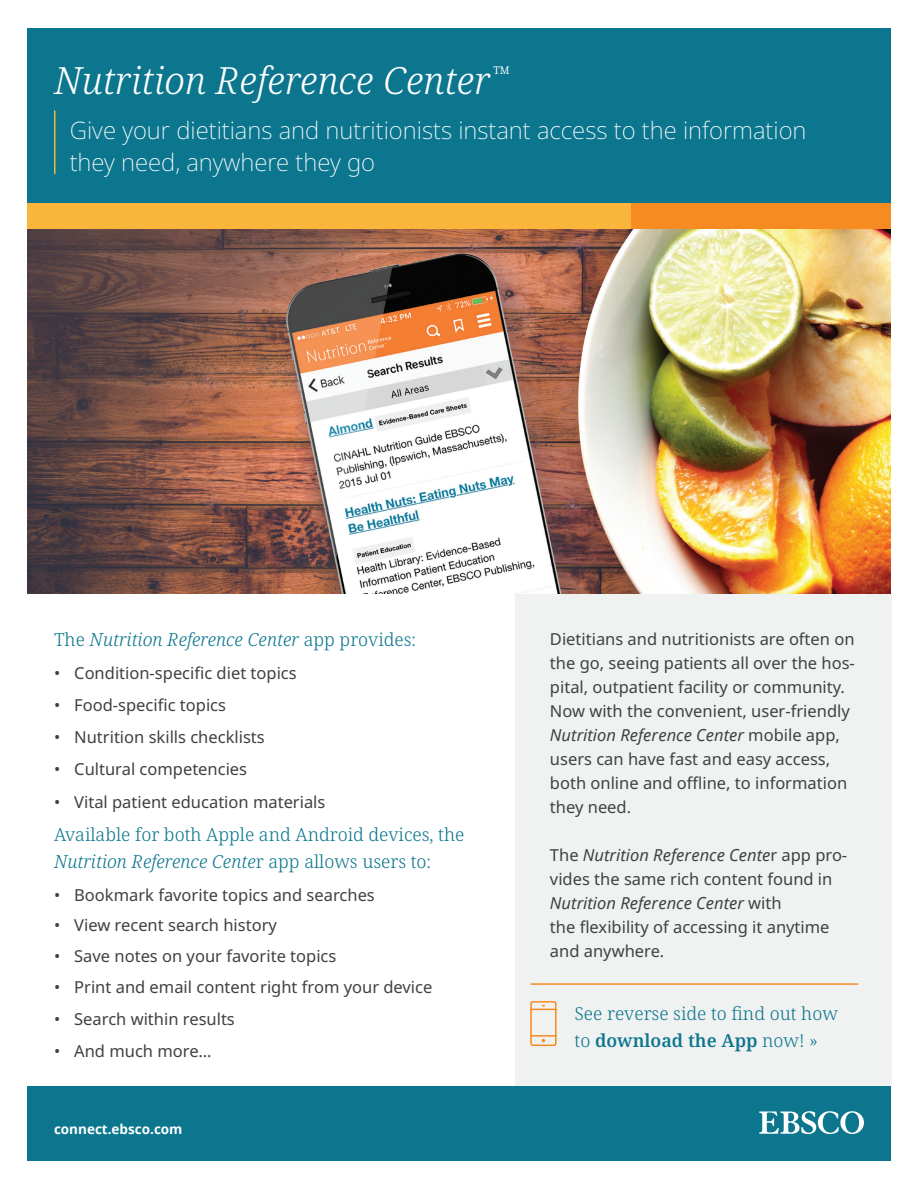
<style>
.page{position:relative;width:918px;height:1188px;background:#fff}
.page>*{position:absolute;margin:0;border:0;box-sizing:border-box;transform-origin:0 0}
.t1{font:italic 300 37.5px "Noto Serif";color:#fff}
.t2{font:200 24px "Noto Sans";color:#fff}
.t3{font:300 18px/27px "Noto Serif";color:#0b768e}
.t4{font:italic 300 18px "Noto Serif";color:#0b768e}
.Bullets_12_20{font:16.5px/24px "Noto Sans";color:#3e4043}
.t5{font:700 13.5px "Noto Sans";color:#fff}
.s1{font-style:normal}
.s2{font-style:italic}
.s3{font-weight:600}
</style>
<div class="page">
<div style="left:27px;top:28px;width:864px;height:211px;background:#0b768e"></div>
<img style="left:27px;top:229px;width:864px;height:365px">
<div style="left:27px;top:203px;width:605px;height:26px;background:#fab63b"></div>
<div style="left:632px;top:203px;width:259px;height:26px;background:#f68b22"></div>
<hr style="left:54px;top:111px;width:2px;height:63px;background:#fab63b">
<div style="left:515px;top:594px;width:377px;height:492px;background:#f0f1f1"></div>
<svg style="left:530px;top:1001px;width:27px;height:46px"></svg>
<hr style="left:531px;top:983px;width:327px;height:2px;background:#f68b22">
<div style="left:28px;top:1086px;width:863px;height:75px;background:#0b768e"></div>
<svg style="left:759px;top:1111px;width:105px;height:23px"></svg>
<h1 class="t1" style="left:54px;top:55px;width:456px">Nutrition Reference Center<sup>™</sup></h1>
<h2 class="t2" style="left:70px;top:114px;width:738px">Give your dietitians and nutritionists instant access to the information</h2>
<h2 class="t2" style="left:70px;top:145px;width:307px">they need, anywhere they go</h2>
<h3 class="t4" style="left:54px;top:628px;width:364px"><span class="s1">The</span> Nutrition Reference Center <span class="s1">app provides:</span></h3>
<p class="Bullets_12_20" style="left:54px;top:661px;width:244px">• Condition-specific diet topics</p>
<p class="Bullets_12_20" style="left:54px;top:693px;width:174px">• Food-specific topics</p>
<p class="Bullets_12_20" style="left:54px;top:726px;width:212px">• Nutrition skills checklists</p>
<p class="Bullets_12_20" style="left:54px;top:758px;width:195px">• Cultural competencies</p>
<p class="Bullets_12_20" style="left:54px;top:790px;width:273px">• Vital patient education materials</p>
<h3 class="t3" style="left:54px;top:822px;width:412px">Available for both Apple and Android devices, the<br><span class="s2">Nutrition Reference Cente</span>r app allows users to:</h3>
<p class="Bullets_12_20" style="left:54px;top:883px;width:322px">• Bookmark favorite topics and searches</p>
<p class="Bullets_12_20" style="left:54px;top:914px;width:224px">• View recent search history</p>
<p class="Bullets_12_20" style="left:54px;top:945px;width:284px">• Save notes on your favorite topics</p>
<p class="Bullets_12_20" style="left:54px;top:975px;width:380px">• Print and email content right from your device</p>
<p class="Bullets_12_20" style="left:54px;top:1008px;width:182px">• Search within results</p>
<p class="Bullets_12_20" style="left:54px;top:1040px;width:159px">• And much more…</p>
<p class="t5" style="left:54px;top:1120px;width:130px">connect.ebsco.com</p>
<p class="Bullets_12_20" style="left:550px;top:627px;width:306px">Dietitians and nutritionists are often on the go, seeing patients all over the hos&shy;pital, outpatient facility or community.<br>Now with the convenient, user-friendly <span class="s2">Nutrition Reference Center</span> mobile app, users can have fast and easy access, both online and offline, to information they need.</p>
<p class="Bullets_12_20" style="left:550px;top:843px;width:299px">The <span class="s2">Nutrition Reference Cente</span>r app pro&shy;vides the same rich content found in<br><span class="s2">Nutrition Reference Center</span> with<br>the flexibility of accessing it anytime and anywhere.</p>
<h3 class="t3" style="left:575px;top:1001px;width:265px">See reverse side to find out how to <span class="s3">download the App</span> now! »</h3>
</div>
